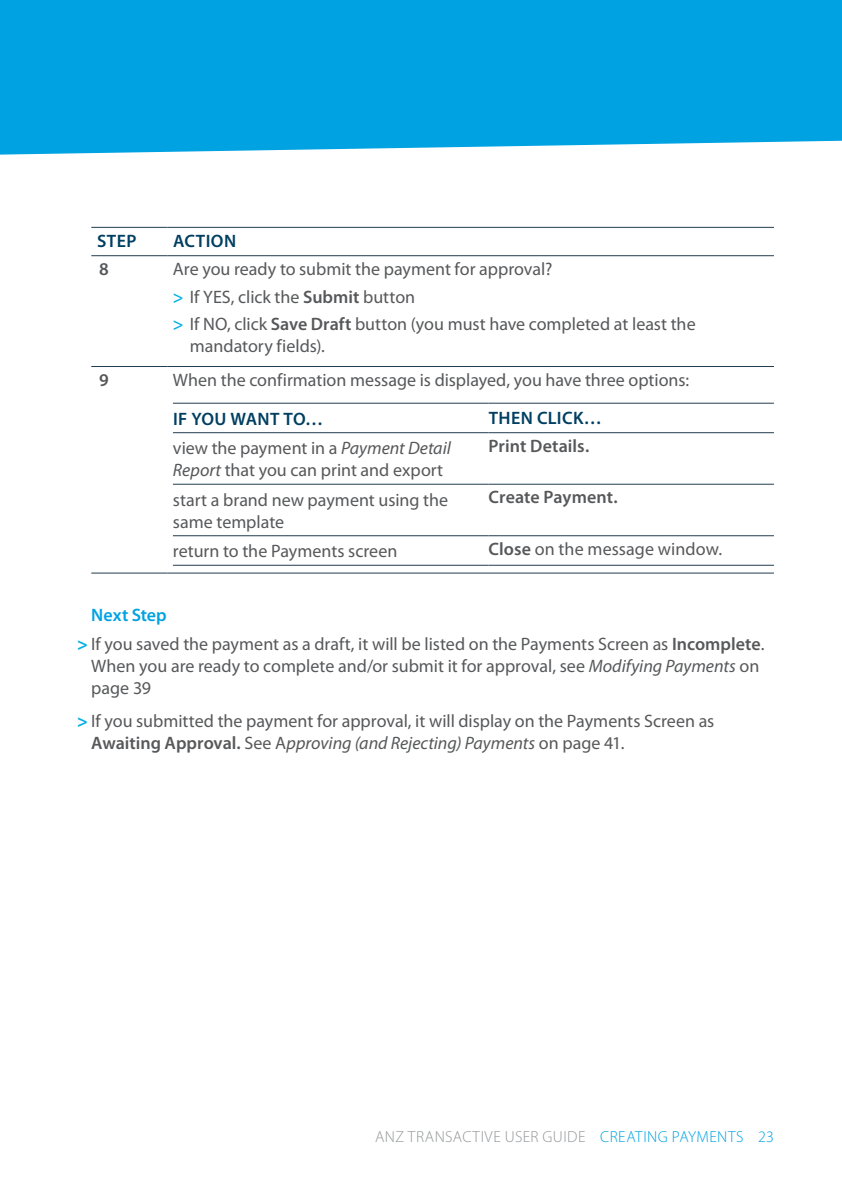
<style>
.page{position:relative;width:842px;height:1191px;background:#fff}
.page>*{position:absolute;margin:0;border:0;box-sizing:border-box;transform-origin:0 0}
.t1{font:18px/22px "Myriad Pro";color:#57585a}
.t2{font:600 18px "Myriad Pro";letter-spacing:.025em;color:#003f61}
.t3{font:600 18px "Myriad Pro";letter-spacing:.005em;color:#57585a}
.t4{font:300 16px "Myriad Pro";letter-spacing:.025em;color:#939598}
.t5{font:300 16px "Myriad Pro";color:#00a2e1}
.s1{font-weight:600;color:#00afe6}
.s2{font-weight:600}
.s3{font-style:italic}
.s4{font-weight:600;color:#00a2e1}
.s5{font-weight:700;color:#00afe6}
.s6{color:#00a2e1}
</style>
<div class="page">
<div style="left:0;top:0;width:842px;height:155px;background:#00a2e1"></div>
<hr style="left:91px;top:366px;width:76px;height:1px;background:#223d50">
<hr style="left:91px;top:573px;width:76px;height:1px;background:#223d50">
<hr style="left:167px;top:366px;width:607px;height:1px;background:#223d50">
<hr style="left:167px;top:573px;width:607px;height:1px;background:#223d50">
<hr style="left:91px;top:227px;width:76px;height:1px;background:#223d50">
<hr style="left:167px;top:227px;width:607px;height:1px;background:#223d50">
<hr style="left:91px;top:255px;width:76px;height:1px;background:#223d50">
<hr style="left:167px;top:255px;width:607px;height:1px;background:#223d50">
<hr style="left:173px;top:403px;width:316px;height:1px;background:#223d50">
<hr style="left:489px;top:403px;width:285px;height:1px;background:#223d50">
<hr style="left:173px;top:432px;width:316px;height:1px;background:#223d50">
<hr style="left:489px;top:432px;width:285px;height:1px;background:#223d50">
<hr style="left:173px;top:484px;width:316px;height:1px;background:#223d50">
<hr style="left:489px;top:484px;width:285px;height:1px;background:#223d50">
<hr style="left:173px;top:535px;width:316px;height:1px;background:#223d50">
<hr style="left:489px;top:535px;width:285px;height:1px;background:#223d50">
<hr style="left:173px;top:565px;width:316px;height:1px;background:#223d50">
<hr style="left:489px;top:565px;width:285px;height:1px;background:#223d50">
<p class="t2" style="left:97px;top:229px;width:41px">STEP</p>
<p class="t2" style="left:173px;top:229px;width:65px">ACTION</p>
<p class="t3" style="left:99px;top:257px;width:11px">8</p>
<p class="t1" style="left:173px;top:255px;width:524px;line-height:27.6px">Are you ready to submit the payment for approval?<br><span class="s1">&gt;</span> If YES, click the <span class="s2">Submit</span> button<br><span class="s1">&gt;</span> If NO, click <span class="s2">Save Draft</span> button (you must have completed at least the</p>
<p class="t1" style="left:190px;top:335px;width:135px">mandatory fields).</p>
<p class="t3" style="left:99px;top:368px;width:11px">9</p>
<p class="t1" style="left:173px;top:368px;width:518px">When the confirmation message is displayed, you have three options:</p>
<p class="t2" style="left:173px;top:407px;width:31px">If you</p>
<p class="t2" style="left:230px;top:407px;width:14px">want</p>
<p class="t2" style="left:283px;top:407px;width:41px">to …</p>
<p class="t2" style="left:489px;top:406px;width:22px">Then</p>
<p class="t2" style="left:537px;top:406px;width:10px">clic</p>
<p class="t2" style="left:573px;top:406px;width:30px">k…</p>
<p class="t1" style="left:173px;top:437px;width:279px">view the payment in a <span class="s3">Payment Detail<br>Report</span> that you can print and export</p>
<p class="t3" style="left:489px;top:434px;width:101px">Print Details.</p>
<p class="t1" style="left:173px;top:488px;width:277px">start a brand new payment using the same template</p>
<p class="t3" style="left:489px;top:486px;width:129px">Create Payment.</p>
<p class="t1" style="left:173px;top:540px;width:226px">return to the Payments screen</p>
<p class="t1" style="left:489px;top:537px;width:234px"><span class="s2">Close</span> on the message window.</p>
<p class="t1" style="left:77px;top:601px;width:687px;line-height:28.4px;text-indent:14px"><span class="s4">Next Step<br></span><span class="s5">&gt;</span> If you saved the payment as a draft, it will be listed on the Payments Screen as <span class="s2">Incomplete</span>.</p>
<p class="t1" style="left:91px;top:654px;width:670px">When you are ready to complete and/or submit it for approval, see <span class="s3">Modifying Payments</span> on page 39</p>
<p class="t1" style="left:91px;top:709px;width:625px;text-indent:-14px"><span class="s5">&gt;</span> If you submitted the payment for approval, it will display on the Payments Screen as<br><span class="s2">Awaiting Approval.</span> See A<span class="s3">pproving (and Rejecting) Payments</span> on page 41.</p>
<p class="t4" style="left:375px;top:1127px;width:344px">ANZ TRANSACTIVE USER GUIDE <span class="s6">CREATING PAYMENTS</span></p>
<p class="t5" style="left:758px;top:1127px;width:17px">23</p>
</div>
